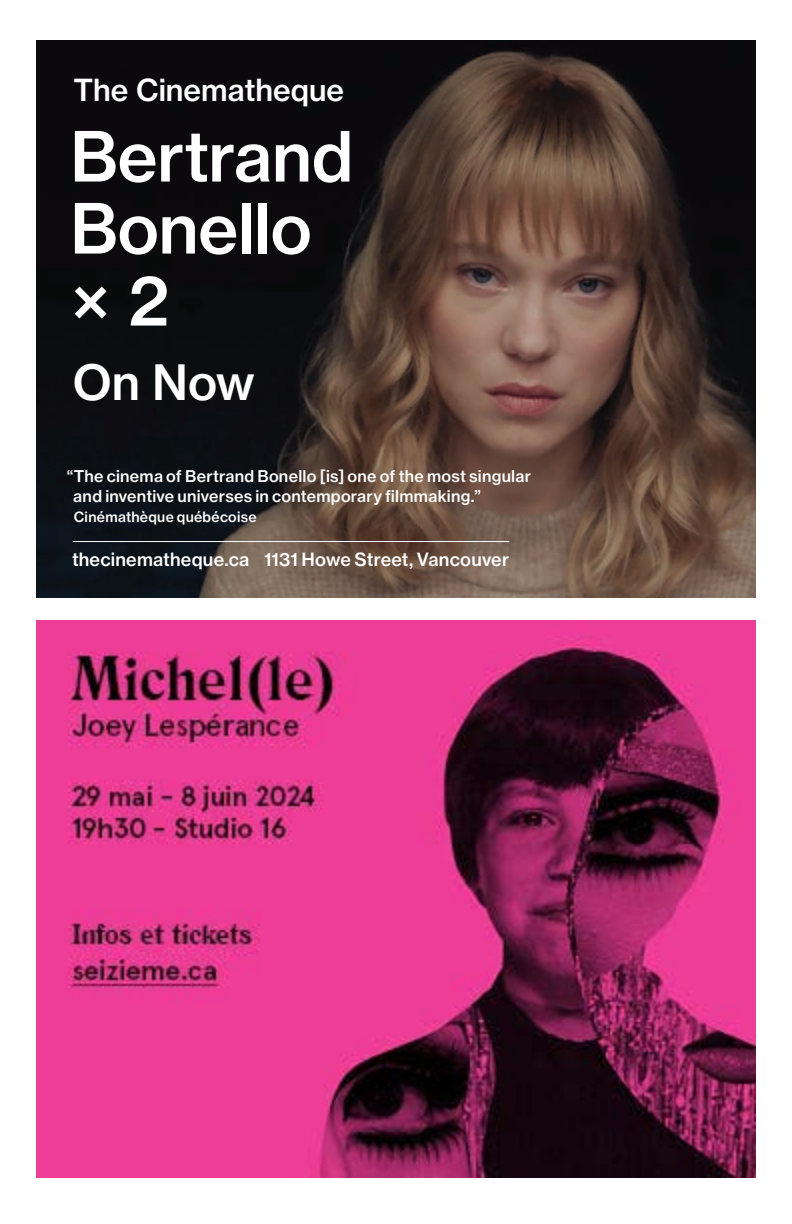
<style>
.page{position:relative;width:792px;height:1224px;background:#fff}
.page>*{position:absolute;margin:0;border:0;box-sizing:border-box;transform-origin:0 0}
.t1{font:500 68px/72px "Haas Grot Text 65";letter-spacing:-.005em;color:#fff}
.t2{font:500 48px "Haas Grot Text 65";color:#fff}
.t3{font:500 30px "Haas Grot Text 65";color:#fff}
.t4{font:500 18px "Haas Grot Text 65";letter-spacing:.01em;color:#fff}
.t5{font:500 16px/20px "Haas Grot Text 65";letter-spacing:.015em;color:#fff}
.t6{font:500 14px "Haas Grot Text 65";letter-spacing:.02em;color:#fff}
</style>
<div class="page">
<img style="left:36px;top:40px;width:720px;height:558px">
<hr style="left:73px;top:541px;width:436px;height:1px;background:#fff">
<img style="left:36px;top:620px;width:720px;height:558px">
<p class="t3" style="left:73px;top:71px;width:272px">The Cinematheque</p>
<p class="t1" style="left:70px;top:121px;width:285px">Bertrand<br>Bonello × 2</p>
<p class="t2" style="left:73px;top:353px;width:183px">On Now</p>
<p class="t5" style="left:73px;top:466px;width:459px;text-indent:-6px">“The cinema of Bertrand Bonello [is] one of the most singular and inventive universes in contemporary filmmaking.”</p>
<p class="t6" style="left:74px;top:508px;width:184px">Cinémathèque québécoise</p>
<p class="t4" style="left:72px;top:548px;width:439px">thecinematheque.ca 1131 Howe Street, Vancouver</p>
</div>
